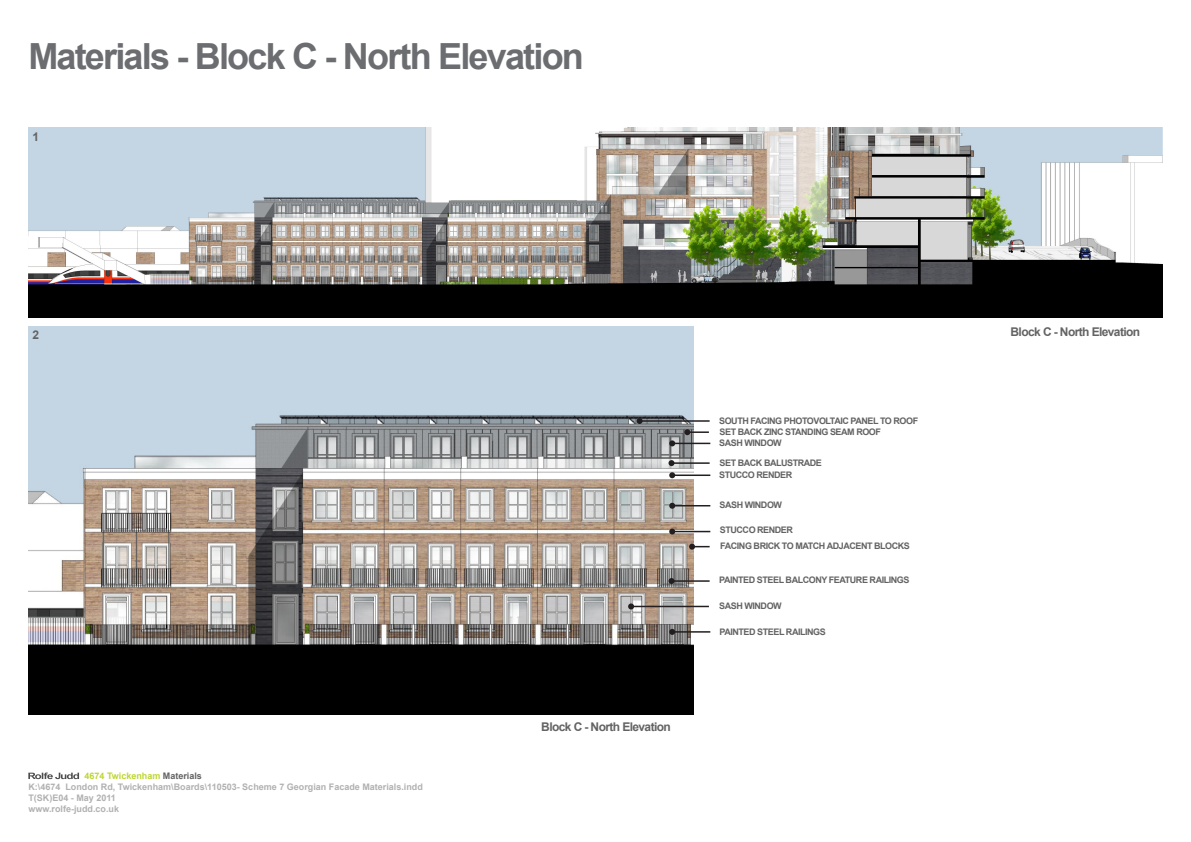
<style>
.page{position:relative;width:1191px;height:842px;background:#fff}
.page>*{position:absolute;margin:0;border:0;box-sizing:border-box;transform-origin:0 0}
.t1{font:700 36px "Arial";letter-spacing:-.05em;color:#6c6d70}
.t2{font:700 12px "Arial";letter-spacing:-.05em;color:#636363}
.t3{font:700 9px "Arial";letter-spacing:-.05em;color:#636363}
.t4{font:700 9px "Arial";color:#b1b1b1}
.t5{font:700 9px "Arial";color:#bed630}
.s1{color:#636363}
</style>
<div class="page">
<svg style="left:28px;top:772px;width:51px;height:7px"></svg>
<img style="left:28px;top:128px;width:1134px;height:189px">
<img style="left:28px;top:326px;width:665px;height:388px">
<hr style="left:639px;top:420px;width:70px;height:2px;background:#231f20">
<svg style="left:636px;top:418px;width:6px;height:6px"></svg>
<hr style="left:672px;top:443px;width:38px;height:1px;background:#231f20">
<svg style="left:669px;top:440px;width:6px;height:6px"></svg>
<hr style="left:671px;top:462px;width:38px;height:2px;background:#231f20">
<svg style="left:668px;top:460px;width:6px;height:6px"></svg>
<hr style="left:687px;top:431px;width:22px;height:2px;background:#231f20">
<svg style="left:684px;top:429px;width:6px;height:6px"></svg>
<hr style="left:672px;top:474px;width:38px;height:2px;background:#231f20">
<svg style="left:669px;top:472px;width:6px;height:6px"></svg>
<hr style="left:672px;top:505px;width:38px;height:1px;background:#231f20">
<svg style="left:669px;top:503px;width:6px;height:6px"></svg>
<hr style="left:672px;top:531px;width:38px;height:1px;background:#231f20">
<svg style="left:669px;top:528px;width:6px;height:6px"></svg>
<svg style="left:689px;top:544px;width:20px;height:6px"></svg>
<hr style="left:671px;top:580px;width:38px;height:2px;background:#231f20">
<svg style="left:668px;top:578px;width:6px;height:6px"></svg>
<hr style="left:672px;top:631px;width:38px;height:2px;background:#231f20">
<svg style="left:669px;top:629px;width:6px;height:6px"></svg>
<hr style="left:631px;top:606px;width:78px;height:1px;background:#231f20">
<svg style="left:628px;top:603px;width:6px;height:6px"></svg>
<p class="t1" style="left:28px;top:33px;width:557px">Materials - Block C - North Elevation</p>
<p class="t2" style="left:33px;top:128px;width:8px">1</p>
<p class="t2" style="left:33px;top:327px;width:8px">2</p>
<p class="t5" style="left:84px;top:770px;width:119px">4674 Twickenham <span class="s1">Materials</span></p>
<p class="t4" style="left:28px;top:780px;width:396px">K:\4674 London Rd, Twickenham\Boards\110503- Scheme 7 Georgian Facade Materials.indd</p>
<p class="t4" style="left:28px;top:791px;width:89px">T(SK)E04 - May 2011</p>
<p class="t4" style="left:28px;top:802px;width:92px">www.rolfe-judd.co.uk</p>
<p class="t2" style="left:541px;top:719px;width:131px">Block C - North Elevation</p>
<p class="t3" style="left:719px;top:414px;width:200px">SOUTH FACING PHOTOVOLTAIC PANEL TO ROOF</p>
<p class="t3" style="left:719px;top:426px;width:163px">SET BACK ZINC STANDING SEAM ROOF</p>
<p class="t3" style="left:719px;top:437px;width:64px">SASH WINDOW</p>
<p class="t3" style="left:719px;top:457px;width:104px">SET BACK BALUSTRADE</p>
<p class="t3" style="left:719px;top:469px;width:75px">STUCCO RENDER</p>
<p class="t3" style="left:719px;top:499px;width:64px">SASH WINDOW</p>
<p class="t3" style="left:720px;top:524px;width:75px">STUCCO RENDER</p>
<p class="t3" style="left:720px;top:540px;width:191px">FACING BRICK TO MATCH ADJACENT BLOCKS</p>
<p class="t3" style="left:719px;top:574px;width:192px">PAINTED STEEL BALCONY FEATURE RAILINGS</p>
<p class="t3" style="left:719px;top:600px;width:64px">SASH WINDOW</p>
<p class="t3" style="left:719px;top:625px;width:108px">PAINTED STEEL RAILINGS</p>
<p class="t2" style="left:1010px;top:324px;width:131px">Block C - North Elevation</p>
</div>
